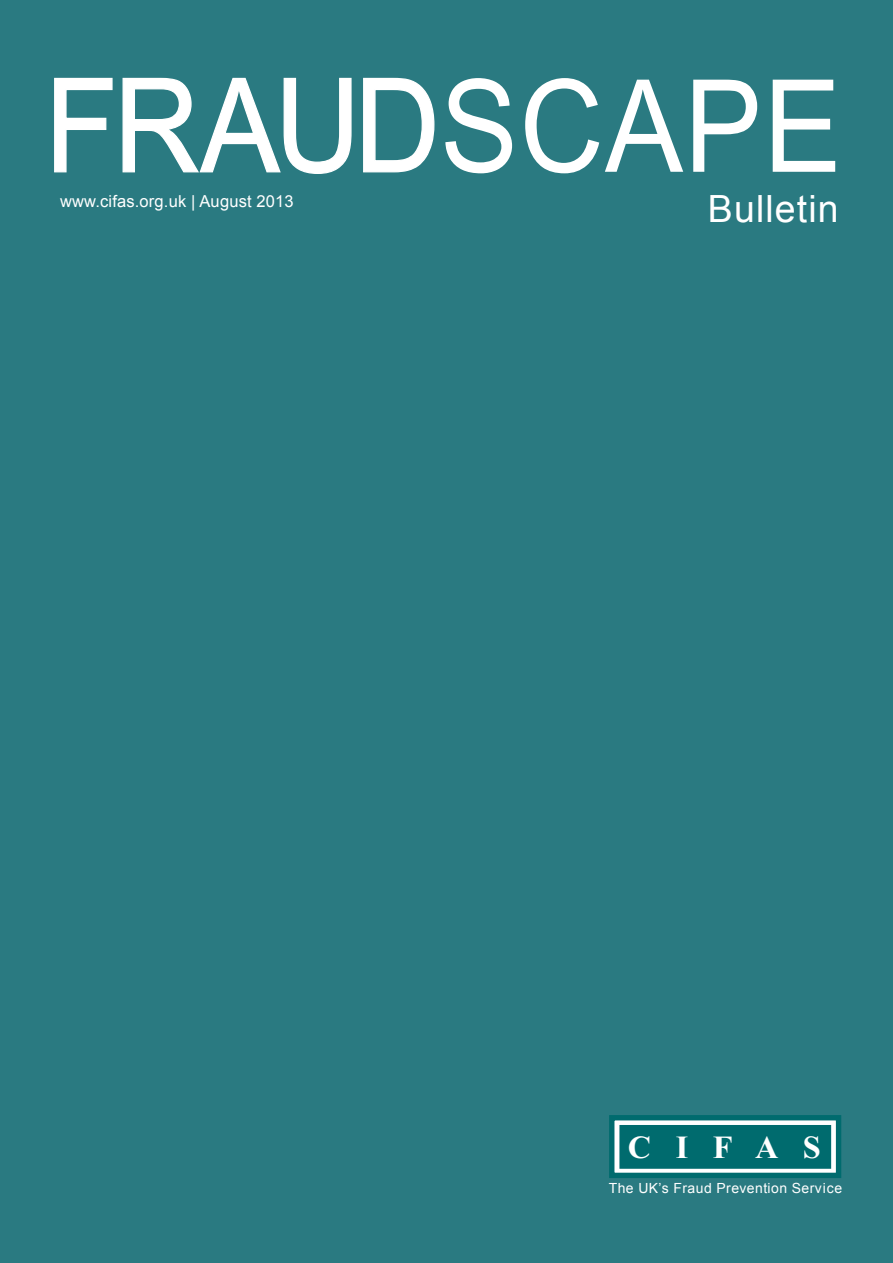
<style>
.page{position:relative;width:893px;height:1263px;background:#2a7a81}
.page>*{position:absolute;margin:0;border:0;box-sizing:border-box;transform-origin:0 0}
.t1{font:130.35px "Arial";letter-spacing:-.035em;color:#fff;scale:.91 1}
.t2{font:37.5px "Arial";letter-spacing:.03em;color:#fff}
.t3{font:700 32.25px "Times New Roman";color:#fff}
.t4{font:16.5px "Arial";letter-spacing:.01em;color:#fff}
.t5{font:13.95px "Arial";letter-spacing:.03em;color:#fff}
.s1{font-size:128.7px}
</style>
<div class="page">
<svg style="left:54px;top:77px;width:59px;height:96px"></svg>
<svg style="left:122px;top:77px;width:230px;height:97px"></svg>
<svg style="left:363px;top:77px;width:72px;height:96px"></svg>
<div style="left:611px;top:1119px;width:228px;height:55px;background:#fff"></div>
<div style="left:609px;top:1115px;width:232px;height:63px;border:5px solid #006b6e"></div>
<div style="left:619px;top:1125px;width:212px;height:44px;background:#006b6e"></div>
<h1 class="t1" style="left:45px;top:41px;width:877px">FRAUD<span class="s1">SCAPE</span></h1>
<p class="t4" style="left:60px;top:190px;width:235px">www.cifas.org.uk | August 2013</p>
<h2 class="t2" style="left:708px;top:184px;width:132px">Bulletin</h2>
<h3 class="t3" style="left:628px;top:1125px;width:194px">C I F A S</h3>
<p class="t5" style="left:609px;top:1178px;width:235px">The UK’s Fraud Prevention Service</p>
</div>
